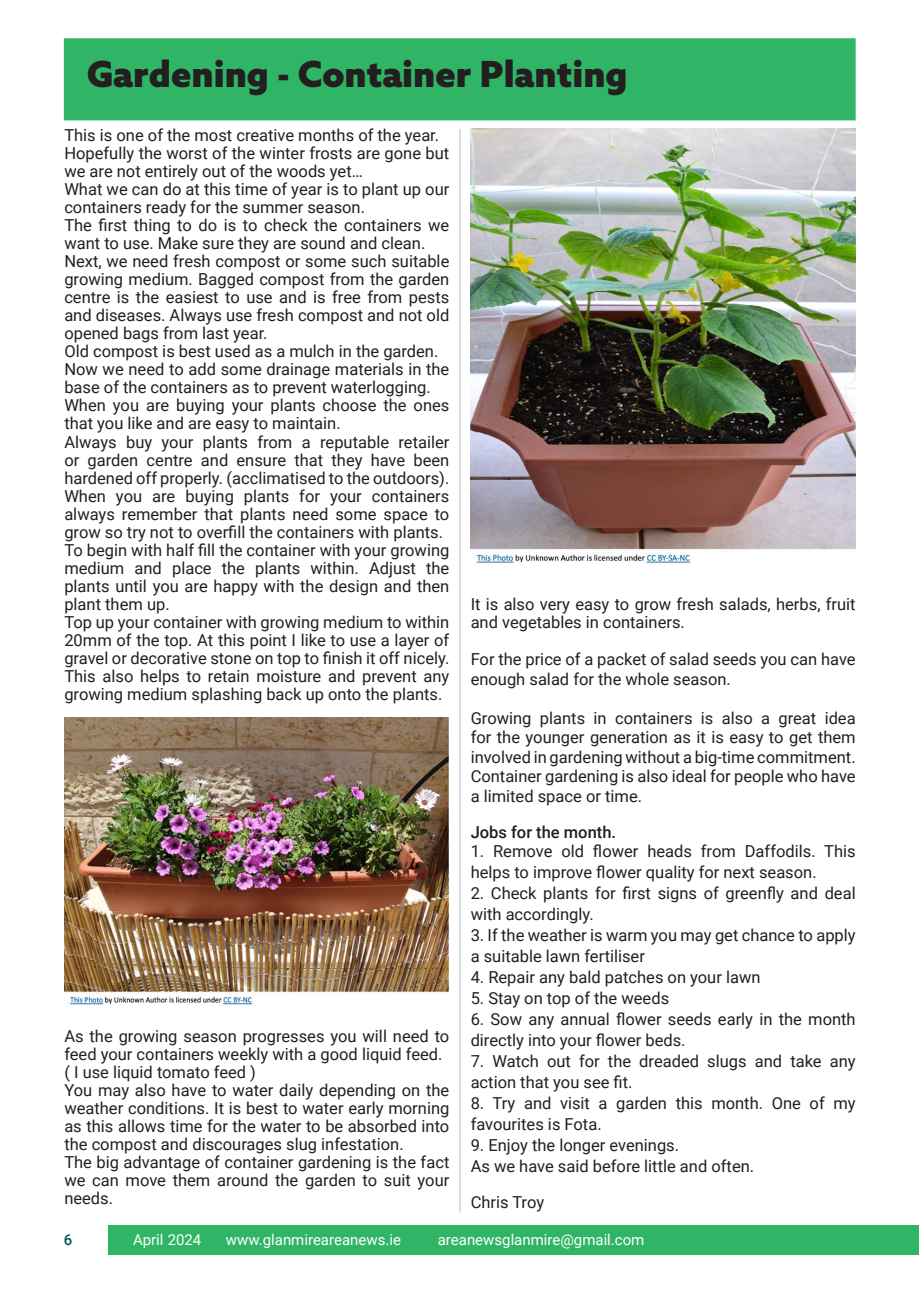
<style>
.page{position:relative;width:919px;height:1289px;background:#fff}
.page>*{position:absolute;margin:0;border:0;box-sizing:border-box;transform-origin:0 0}
.t1{font:900 36px "Azo Sans";color:#231f20}
.t2{font:16.5px/18px "Roboto";color:#231f20}
.t3{font:500 16.5px "Roboto";color:#231f20}
.t4{font:15px "Roboto";color:#fff}
.t5{font:500 15px "Roboto";color:#005952}
</style>
<div class="page">
<div style="left:108px;top:1225px;width:798px;height:29px;background:#30b566"></div>
<div style="left:906px;top:1225px;width:12px;height:29px;background:#30b566"></div>
<hr style="left:459px;top:129px;width:1px;height:1083px;background:#d1d2d4">
<div style="left:64px;top:38px;width:791px;height:82px;background:#30b566"></div>
<img style="left:64px;top:718px;width:385px;height:287px">
<img style="left:470px;top:129px;width:385px;height:435px">
<h1 class="t1" style="left:87px;top:50px;width:542px">Gardening - Container Planting</h1>
<p class="t2" style="left:64px;top:126px;width:386px">This is one of the most creative months of the year.<br>Hopefully the worst of the winter frosts are gone but we are not entirely out of the woods yet…<br>What we can do at this time of year is to plant up our containers ready for the summer season.<br>The first thing to do is to check the containers we want to use. Make sure they are sound and clean.<br>Next, we need fresh compost or some such suitable growing medium. Bagged compost from the garden centre is the easiest to use and is free from pests and diseases. Always use fresh compost and not old opened bags from last year.<br>Old compost is best used as a mulch in the garden.<br>Now we need to add some drainage materials in the base of the containers as to prevent waterlogging.<br>When you are buying your plants choose the ones that you like and are easy to maintain.<br>Always buy your plants from a reputable retailer or garden centre and ensure that they have been hardened off properly. (acclimatised to the outdoors).<br>When you are buying plants for your containers always remember that plants need some space to grow so try not to overfill the containers with plants.<br>To begin with half fill the container with your growing medium and place the plants within. Adjust the plants until you are happy with the design and then plant them up.<br>Top up your container with growing medium to within 20mm of the top. At this point I like to use a layer of gravel or decorative stone on top to finish it off nicely.<br>This also helps to retain moisture and prevent any growing medium splashing back up onto the plants.</p>
<p class="t2" style="left:64px;top:1026px;width:386px">As the growing season progresses you will need to feed your containers weekly with a good liquid feed. ( I use liquid tomato feed )<br>You may also have to water daily depending on the weather conditions. It is best to water early morning as this allows time for the water to be absorbed into the compost and discourages slug infestation.<br>The big advantage of container gardening is the fact we can move them around the garden to suit your needs.</p>
<p class="t2" style="left:470px;top:594px;width:386px">It is also very easy to grow fresh salads, herbs, fruit and vegetables in containers.</p>
<p class="t2" style="left:470px;top:649px;width:386px;line-height:19.5px">For the price of a packet of salad seeds you can have enough salad for the whole season.</p>
<p class="t2" style="left:470px;top:707px;width:386px;line-height:19.5px;text-align:justify">Growing plants in containers is also a great idea for the younger generation as it is easy to get them involved in gardening without a big-time commitment.<br>Container gardening is also ideal for people who have a limited space or time.</p>
<p class="t3" style="left:470px;top:820px;width:147px">Jobs for the month.</p>
<p class="t2" style="left:470px;top:840px;width:386px;line-height:21px">1. Remove old flower heads from Daffodils. This helps to improve flower quality for next season.</p>
<p class="t2" style="left:470px;top:882px;width:386px;line-height:21px">2. Check plants for first signs of greenfly and deal with accordingly.</p>
<p class="t2" style="left:470px;top:924px;width:386px;line-height:21px">3. If the weather is warm you may get chance to apply a suitable lawn fertiliser</p>
<p class="t2" style="left:470px;top:967px;width:291px">4. Repair any bald patches on your lawn</p>
<p class="t2" style="left:470px;top:988px;width:200px">5. Stay on top of the weeds</p>
<p class="t2" style="left:470px;top:1008px;width:386px;line-height:21px">6. Sow any annual flower seeds early in the month directly into your flower beds.</p>
<p class="t2" style="left:470px;top:1050px;width:386px;line-height:21px">7. Watch out for the dreaded slugs and take any action that you see fit.</p>
<p class="t2" style="left:470px;top:1092px;width:386px;line-height:21px">8. Try and visit a garden this month. One of my favourites is Fota.</p>
<p class="t2" style="left:470px;top:1134px;width:285px;line-height:21px">9. Enjoy the longer evenings.<br>As we have said before little and often.</p>
<p class="t2" style="left:470px;top:1192px;width:75px">Chris Troy</p>
<p class="t5" style="left:64px;top:1228px;width:10px">6</p>
<p class="t4" style="left:133px;top:1228px;width:70px">April 2024</p>
<p class="t4" style="left:226px;top:1228px;width:176px">www.glanmireareanews.ie</p>
<p class="t4" style="left:438px;top:1228px;width:208px">areanewsglanmire@gmail.com</p>
</div>
